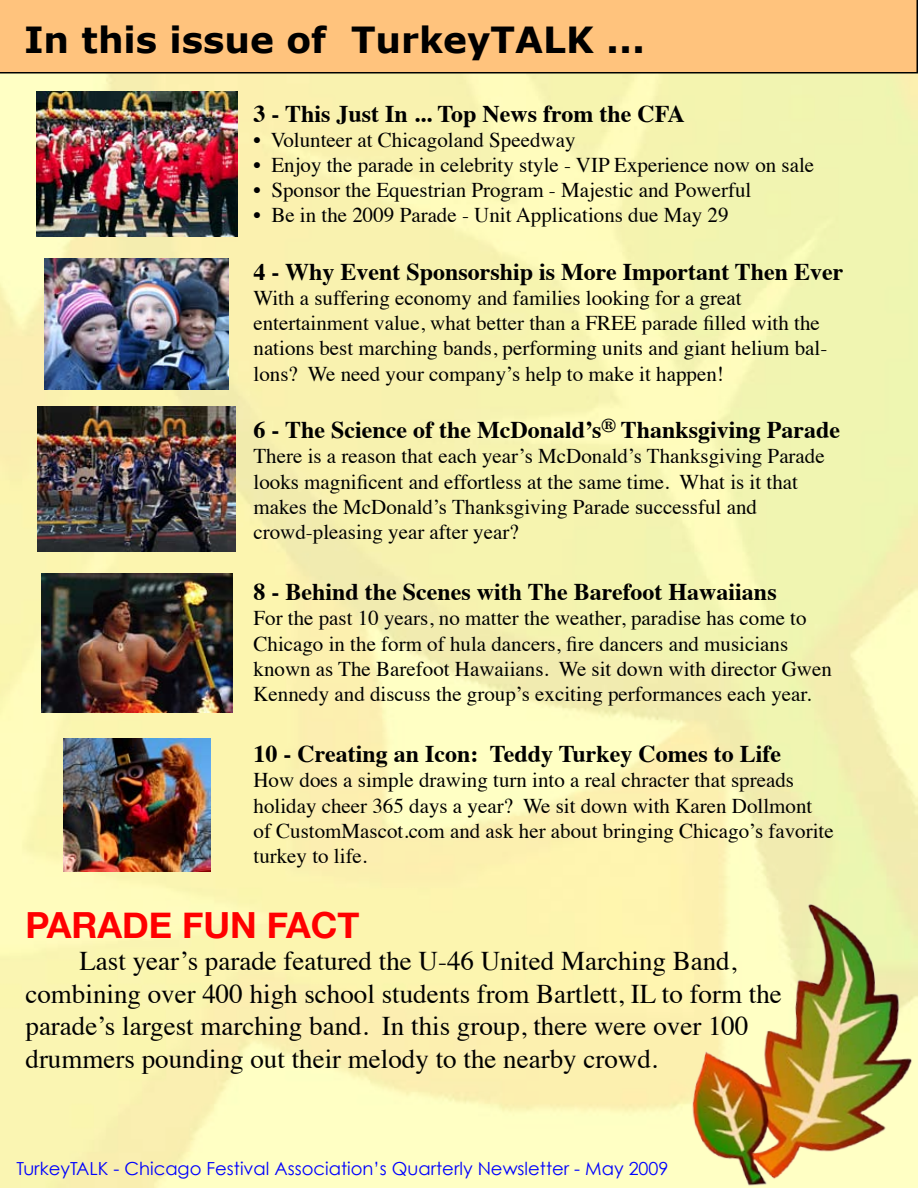
<style>
.page{position:relative;width:918px;height:1188px;background:#fff}
.page>*{position:absolute;margin:0;border:0;box-sizing:border-box;transform-origin:0 0}
.t1{font:700 36px "Verdana";color:#000}
.t2{font:700 36px "Helvetica Neue";color:#f00}
.t3{font:27px/32.4px "Times";color:#000}
.t4{font:700 24px "Times";color:#000}
.t5{font:21px/25.2px "Times";color:#000}
.t6{font:18px "Century Gothic";color:#00f}
</style>
<div class="page">
<img style="left:0;top:73px;width:918px;height:1115px">
<div style="left:0;top:0;width:918px;height:73px;background:#ffc37d"></div>
<img style="left:45px;top:258px;width:184px;height:131px">
<img style="left:63px;top:738px;width:147px;height:134px">
<img style="left:41px;top:573px;width:191px;height:139px">
<img style="left:36px;top:92px;width:201px;height:144px">
<img style="left:37px;top:406px;width:199px;height:146px">
<img style="left:581px;top:884px;width:337px;height:304px">
<h1 class="t1" style="left:24px;top:17px;width:623px">In this issue of TurkeyTALK ...</h1>
<p class="t4" style="left:254px;top:90px;width:433px">3 - This Just In ... Top News from the CFA</p>
<p class="t5" style="left:254px;top:125px;width:324px">• Volunteer at Chicagoland Speedway</p>
<p class="t5" style="left:254px;top:150px;width:562px">• Enjoy the parade in celebrity style - VIP Experience now on sale</p>
<p class="t5" style="left:254px;top:176px;width:499px">• Sponsor the Equestrian Program - Majestic and Powerful</p>
<p class="t5" style="left:254px;top:201px;width:477px">• Be in the 2009 Parade - Unit Applications due May 29</p>
<p class="t4" style="left:254px;top:249px;width:592px">4 - Why Event Sponsorship is More Important Then Ever</p>
<p class="t5" style="left:254px;top:284px;width:575px">With a suffering economy and families looking for a great entertainment value, what better than a FREE parade filled with the nations best marching bands, performing units and giant helium bal&shy;lons? We need your company’s help to make it happen!</p>
<p class="t4" style="left:254px;top:407px;width:588px">6 - The Science of the McDonald’s<sup>®</sup> Thanksgiving Parade</p>
<p class="t5" style="left:254px;top:442px;width:573px">There is a reason that each year’s McDonald’s Thanksgiving Parade looks magnificent and effortless at the same time. What is it that makes the McDonald’s Thanksgiving Parade successful and crowd-pleasing year after year?</p>
<p class="t4" style="left:254px;top:569px;width:525px">8 - Behind the Scenes with The Barefoot Hawaiians</p>
<p class="t5" style="left:254px;top:604px;width:580px">For the past 10 years, no matter the weather, paradise has come to Chicago in the form of hula dancers, fire dancers and musicians known as The Barefoot Hawaiians. We sit down with director Gwen Kennedy and discuss the group’s exciting performances each year.</p>
<p class="t4" style="left:254px;top:731px;width:529px">10 - Creating an Icon: Teddy Turkey Comes to Life</p>
<p class="t5" style="left:254px;top:766px;width:582px">How does a simple drawing turn into a real chracter that spreads holiday cheer 365 days a year? We sit down with Karen Dollmont of CustomMascot.com and ask her about bringing Chicago’s favorite turkey to life.</p>
<h1 class="t2" style="left:26px;top:903px;width:336px">PARADE FUN FACT</h1>
<p class="t3" style="left:26px;top:943px;width:758px;text-indent:54px">Last year’s parade featured the U-46 United Marching Band, combining over 400 high school students from Bartlett, IL to form the parade’s largest marching band. In this group, there were over 100 drummers pounding out their melody to the nearby crowd.</p>
<p class="t6" style="left:16px;top:1157px;width:654px">TurkeyTALK - Chicago Festival Association’s Quarterly Newsletter - May 2009</p>
</div>
